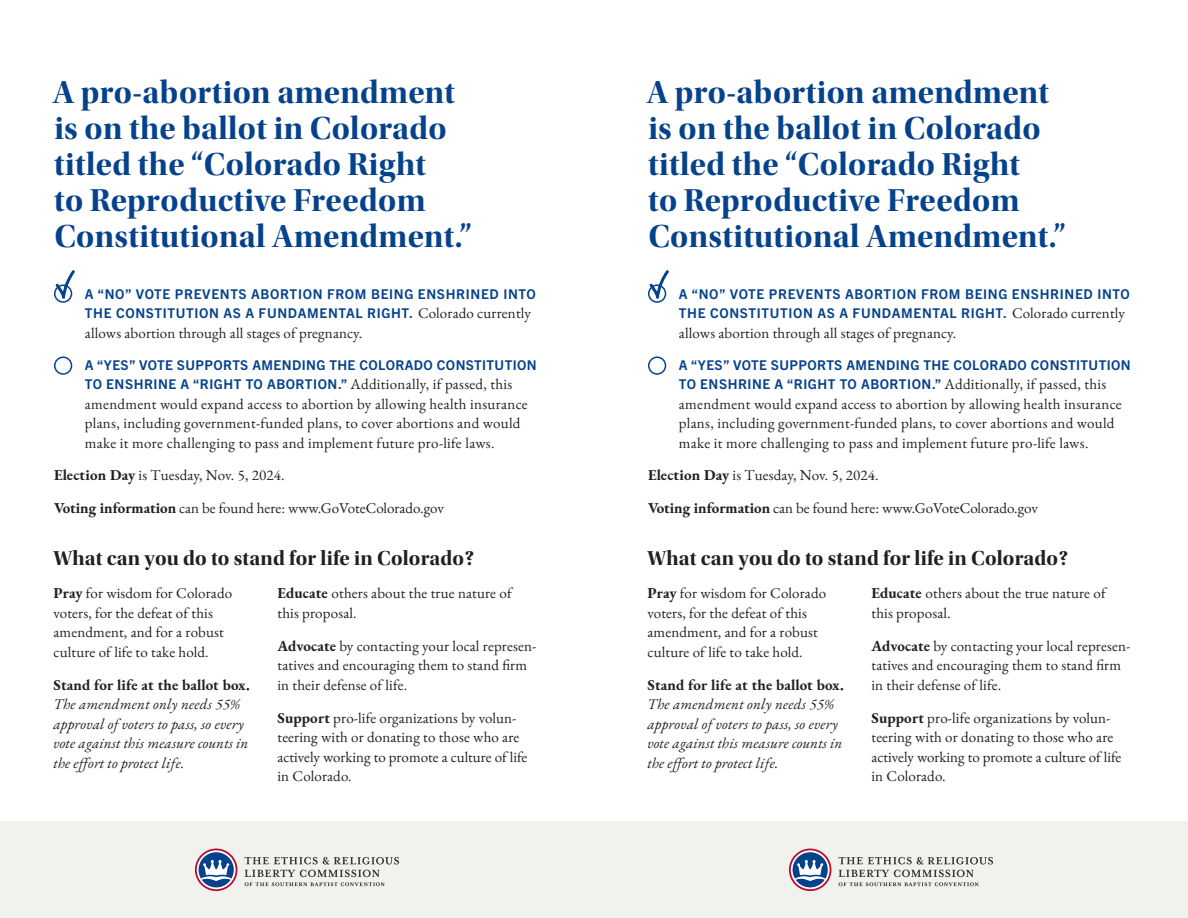
<style>
.page{position:relative;width:1188px;height:918px;background:#fff}
.page>*{position:absolute;margin:0;border:0;box-sizing:border-box;transform-origin:0 0}
.t1{font:33px/36px "Utopia Std Bold Disp";letter-spacing:.01em;color:#05428c}
.t2{font:21px "Utopia Std Bold Disp";letter-spacing:.01em;color:#231f20}
.t3{font:15px/19.5px "EB Garamond";letter-spacing:.01em;color:#231f20}
.t4{font:italic 15px/19.5px "EB Garamond";letter-spacing:.01em;color:#231f20}
.t5{font:700 15px "EB Garamond";letter-spacing:.01em;color:#231f20}
.t6{font:700 13.5px/19.5px "Trade Gothic Next LT Pro";letter-spacing:.04em;color:#05428c}
.s1{font-family:"EB Garamond";font-weight:400;font-size:15px;color:#231f20}
.s2{font-weight:700}
</style>
<div class="page">
<div style="left:0;top:822px;width:594px;height:96px;background:#f1f1ee"></div>
<div style="left:54px;top:285px;width:18px;height:18px;border:2px solid #05428c;border-radius:50%"></div>
<div style="left:54px;top:356px;width:18px;height:19px;border:2px solid #05428c;border-radius:50%"></div>
<svg style="left:54px;top:270px;width:21px;height:30px"></svg>
<svg style="left:245px;top:857px;width:154px;height:29px"></svg>
<svg style="left:195px;top:849px;width:42px;height:42px"></svg>
<div style="left:594px;top:822px;width:594px;height:96px;background:#f1f1ee"></div>
<div style="left:648px;top:285px;width:18px;height:18px;border:2px solid #05428c;border-radius:50%"></div>
<div style="left:648px;top:356px;width:18px;height:19px;border:2px solid #05428c;border-radius:50%"></div>
<svg style="left:648px;top:270px;width:21px;height:30px"></svg>
<svg style="left:839px;top:857px;width:154px;height:29px"></svg>
<svg style="left:789px;top:849px;width:42px;height:42px"></svg>
<h1 class="t1" style="left:53px;top:74px;width:421px">A pro-abortion amendment is on the ballot in Colorado titled the “Colorado Right<br>to Reproductive Freedom<br>Constitutional Amendment.”</h1>
<p class="t6" style="left:85px;top:283px;width:452px">A “NO” VOTE PREVENTS ABORTION FROM BEING ENSHRINED INTO<br>THE CONSTITUTION AS A FUNDAMENTAL RIGHT. <span class="s1">Colorado currently</span></p>
<p class="t3" style="left:85px;top:323px;width:279px">allows abortion through all stages of pregnancy.</p>
<p class="t6" style="left:85px;top:354px;width:453px">A “YES” VOTE SUPPORTS AMENDING THE COLORADO CONSTITUTION<br>TO ENSHRINE A “RIGHT TO ABORTION.” <span class="s1">Additionally, if passed, this</span></p>
<p class="t3" style="left:85px;top:394px;width:444px">amendment would expand access to abortion by allowing health insurance plans, including government-funded plans, to cover abortions and would make it more challenging to pass and implement future pro-life laws.</p>
<p class="t3" style="left:54px;top:465px;width:232px"><span class="s2">Election Day</span> is Tuesday, Nov. 5, 2024.</p>
<p class="t3" style="left:54px;top:498px;width:392px"><span class="s2">Voting information</span> can be found here: www.GoVoteColorado.gov</p>
<h2 class="t2" style="left:53px;top:546px;width:423px">What can you do to stand for life in Colorado?</h2>
<p class="t3" style="left:53px;top:583px;width:180px"><span class="s2">Pray</span> for wisdom for Colorado voters, for the defeat of this amendment, and for a robust culture of life to take hold.</p>
<p class="t5" style="left:53px;top:674px;width:198px">Stand for life at the ballot box.</p>
<p class="t4" style="left:53px;top:694px;width:197px">The amendment only needs 55% approval of voters to pass, so every vote against this measure counts in the effort to protect life.</p>
<p class="t3" style="left:278px;top:583px;width:236px"><span class="s2">Educate</span> others about the true nature of this proposal.</p>
<p class="t3" style="left:278px;top:636px;width:260px"><span class="s2">Advocate</span> by contacting your local represen&shy;tatives and encouraging them to stand firm in their defense of life.</p>
<p class="t3" style="left:278px;top:708px;width:251px"><span class="s2">Support</span> pro-life organizations by volun&shy;teering with or donating to those who are actively working to promote a culture of life in Colorado.</p>
<h1 class="t1" style="left:647px;top:74px;width:421px">A pro-abortion amendment is on the ballot in Colorado titled the “Colorado Right<br>to Reproductive Freedom<br>Constitutional Amendment.”</h1>
<p class="t6" style="left:679px;top:283px;width:452px">A “NO” VOTE PREVENTS ABORTION FROM BEING ENSHRINED INTO<br>THE CONSTITUTION AS A FUNDAMENTAL RIGHT. <span class="s1">Colorado currently</span></p>
<p class="t3" style="left:679px;top:323px;width:279px">allows abortion through all stages of pregnancy.</p>
<p class="t6" style="left:679px;top:354px;width:453px">A “YES” VOTE SUPPORTS AMENDING THE COLORADO CONSTITUTION<br>TO ENSHRINE A “RIGHT TO ABORTION.” <span class="s1">Additionally, if passed, this</span></p>
<p class="t3" style="left:679px;top:394px;width:444px">amendment would expand access to abortion by allowing health insurance plans, including government-funded plans, to cover abortions and would make it more challenging to pass and implement future pro-life laws.</p>
<p class="t3" style="left:648px;top:465px;width:232px"><span class="s2">Election Day</span> is Tuesday, Nov. 5, 2024.</p>
<p class="t3" style="left:648px;top:498px;width:392px"><span class="s2">Voting information</span> can be found here: www.GoVoteColorado.gov</p>
<h2 class="t2" style="left:647px;top:546px;width:423px">What can you do to stand for life in Colorado?</h2>
<p class="t3" style="left:647px;top:583px;width:180px"><span class="s2">Pray</span> for wisdom for Colorado voters, for the defeat of this amendment, and for a robust culture of life to take hold.</p>
<p class="t5" style="left:647px;top:674px;width:198px">Stand for life at the ballot box.</p>
<p class="t4" style="left:647px;top:694px;width:197px">The amendment only needs 55% approval of voters to pass, so every vote against this measure counts in the effort to protect life.</p>
<p class="t3" style="left:872px;top:583px;width:236px"><span class="s2">Educate</span> others about the true nature of this proposal.</p>
<p class="t3" style="left:872px;top:636px;width:260px"><span class="s2">Advocate</span> by contacting your local represen&shy;tatives and encouraging them to stand firm in their defense of life.</p>
<p class="t3" style="left:872px;top:708px;width:251px"><span class="s2">Support</span> pro-life organizations by volun&shy;teering with or donating to those who are actively working to promote a culture of life in Colorado.</p>
</div>
